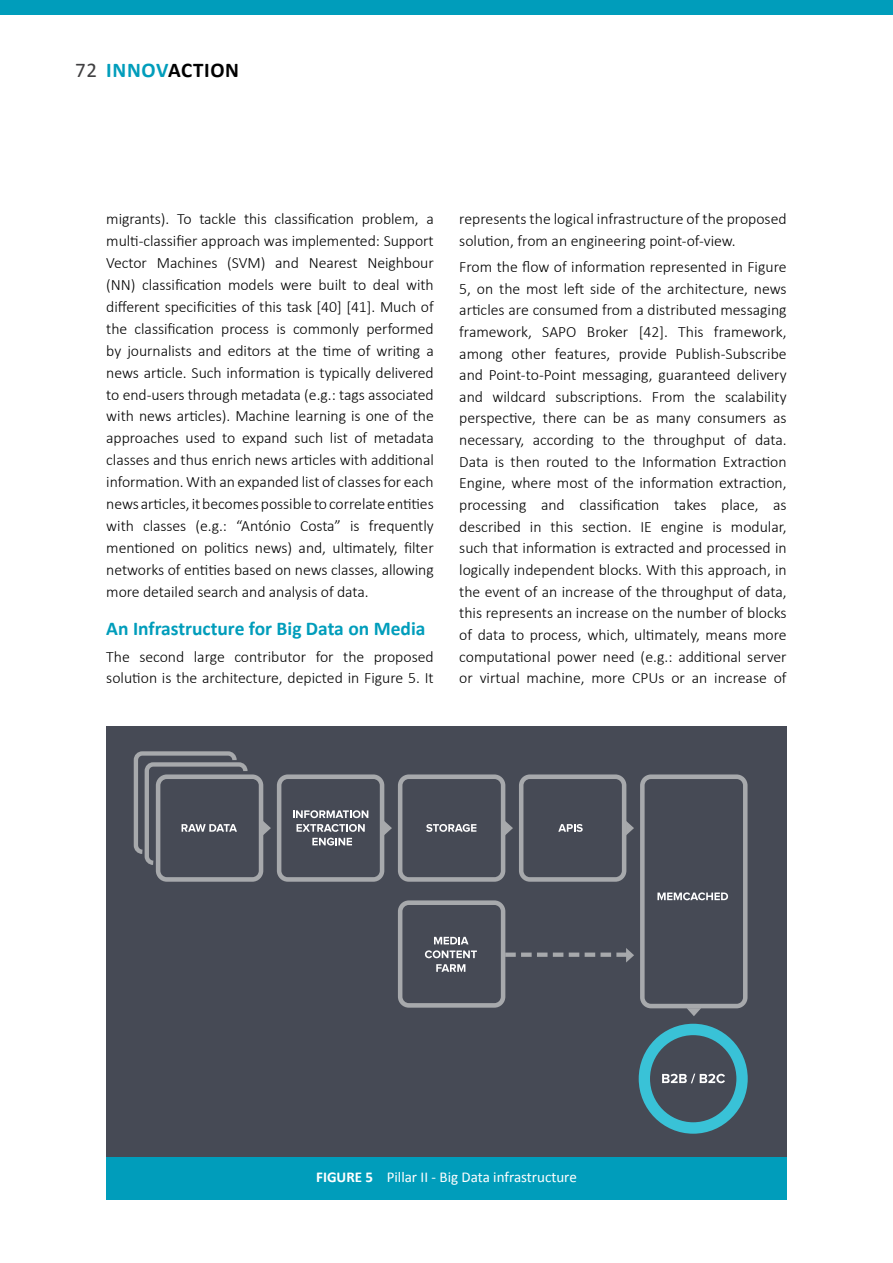
<style>
.page{position:relative;width:893px;height:1263px;background:#fff}
.page>*{position:absolute;margin:0;border:0;box-sizing:border-box;transform-origin:0 0}
.t1{font:700 21px "Calibri";letter-spacing:.03em;color:#000}
.t2{font:700 19.5px "Calibri";color:#009dbb}
.t3{font:300 15.75px/21.6px "Calibri";color:#000;text-align:justify}
.t4{font:15px "Calibri";color:#fff}
.s1{font-weight:400;color:#414042}
.s2{color:#009dbb}
.s3{font-weight:700}
</style>
<div class="page">
<div style="left:0;top:0;width:893px;height:15px;background:#009dbb"></div>
<div style="left:106px;top:1157px;width:681px;height:42px;background:#009dbb"></div>
<div style="left:106px;top:726px;width:681px;height:431px;background:#464a55"></div>
<svg style="left:640px;top:774px;width:107px;height:242px"></svg>
<svg style="left:277px;top:774px;width:115px;height:108px"></svg>
<svg style="left:398px;top:774px;width:115px;height:108px"></svg>
<svg style="left:519px;top:774px;width:115px;height:108px"></svg>
<svg style="left:639px;top:1024px;width:109px;height:110px"></svg>
<svg style="left:398px;top:900px;width:107px;height:108px"></svg>
<svg style="left:626px;top:948px;width:8px;height:14px"></svg>
<div style="left:616px;top:952px;width:11px;height:5px;background:#a7a9ac"></div>
<div style="left:600px;top:952px;width:11px;height:5px;background:#a7a9ac"></div>
<div style="left:585px;top:952px;width:10px;height:5px;background:#a7a9ac"></div>
<div style="left:569px;top:952px;width:10px;height:5px;background:#a7a9ac"></div>
<div style="left:553px;top:952px;width:10px;height:5px;background:#a7a9ac"></div>
<div style="left:537px;top:952px;width:11px;height:5px;background:#a7a9ac"></div>
<div style="left:521px;top:952px;width:11px;height:5px;background:#a7a9ac"></div>
<div style="left:505px;top:952px;width:11px;height:5px;background:#a7a9ac"></div>
<svg style="left:133px;top:751px;width:138px;height:131px"></svg>
<h1 class="t1" style="left:75px;top:56px;width:166px"><span class="s1">72</span> <span class="s2">INNOV</span>ACTION</h1>
<p class="t3" style="left:106px;top:208px;width:329px">migrants). To tackle this classification problem, a multi-classifier approach was implemented: Support Vector Machines (SVM) and Nearest Neighbour (NN) classification models were built to deal with different specificities of this task [40] [41]. Much of the classification process is commonly performed by journalists and editors at the time of writing a news article. Such information is typically delivered to end-users through metadata (e.g.: tags associated with news articles). Machine learning is one of the approaches used to expand such list of metadata classes and thus enrich news articles with additional information. With an expanded list of classes for each news articles, it becomes possible to correlate entities with classes (e.g.: “António Costa” is frequently mentioned on politics news) and, ultimately, filter networks of entities based on news classes, allowing more detailed search and analysis of data.</p>
<p class="t2" style="left:106px;top:615px;width:321px">An Infrastructure for Big Data on Media</p>
<p class="t3" style="left:106px;top:645px;width:329px">The second large contributor for the proposed solution is the architecture, depicted in Figure 5. It</p>
<p class="t3" style="left:459px;top:208px;width:329px">represents the logical infrastructure of the proposed solution, from an engineering point-of-view.</p>
<p class="t3" style="left:459px;top:256px;width:329px">From the flow of information represented in Figure 5, on the most left side of the architecture, news articles are consumed from a distributed messaging framework, SAPO Broker [42]. This framework, among other features, provide Publish-Subscribe and Point-to-Point messaging, guaranteed delivery and wildcard subscriptions. From the scalability perspective, there can be as many consumers as necessary, according to the throughput of data.<br>Data is then routed to the Information Extraction Engine, where most of the information extraction, processing and classification takes place, as described in this section. IE engine is modular, such that information is extracted and processed in logically independent blocks. With this approach, in the event of an increase of the throughput of data, this represents an increase on the number of blocks of data to process, which, ultimately, means more computational power need (e.g.: additional server or virtual machine, more CPUs or an increase of</p>
<p class="t4" style="left:316px;top:1166px;width:262px"><span class="s3">FIGURE 5</span> Pillar II - Big Data infrastructure</p>
</div>
